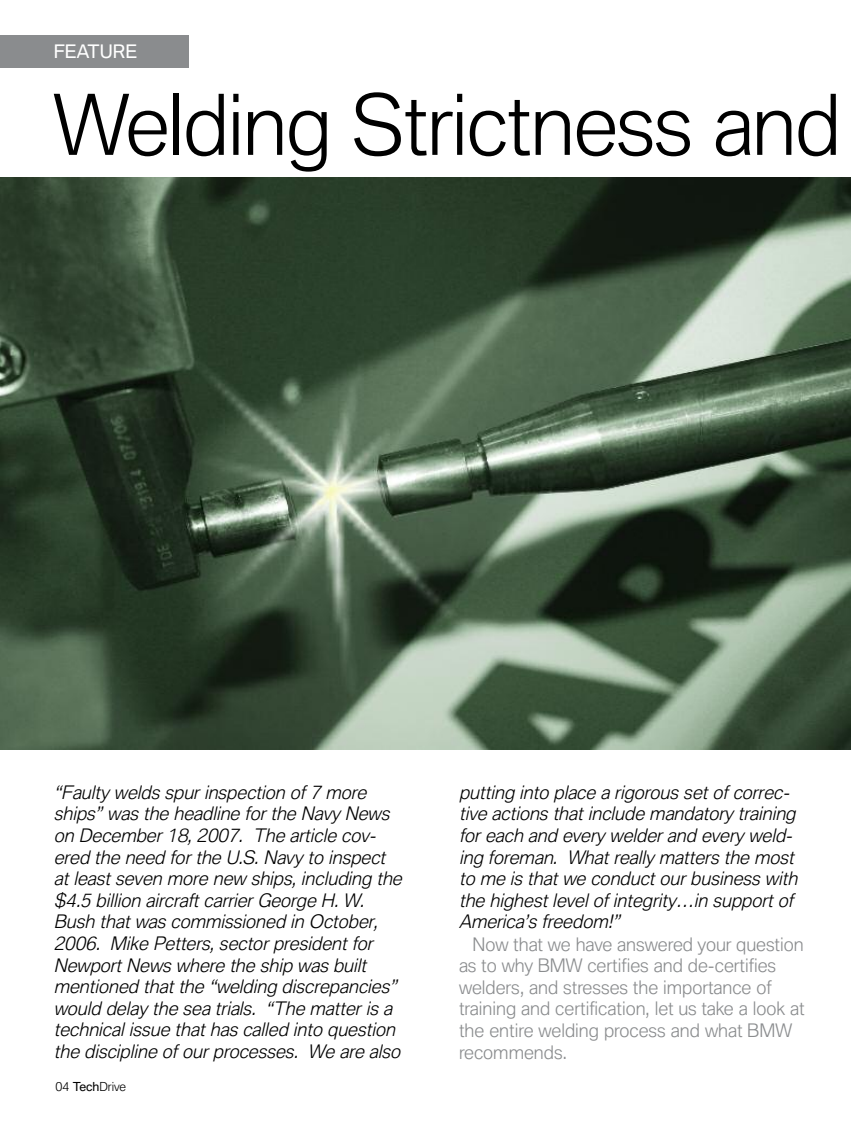
<style>
.page{position:relative;width:851px;height:1134px;background:#fff}
.page>*{position:absolute;margin:0;border:0;box-sizing:border-box;transform-origin:0 0}
.t1{font:300 81px "BMW Type";letter-spacing:-.02em;color:#000}
.t2{font:italic 300 18px/21.6px "BMW Type";color:#000}
.t3{font:300 18px/21.6px "BMW Type";color:#8a8c8e}
.t4{font:18px "BMW Type";color:#fff}
.t5{font:300 12px "BMW Type";color:#000}
.s1{font-weight:400}
</style>
<div class="page">
<div style="left:0;top:35px;width:189px;height:33px;background:#8a8c8e"></div>
<img style="left:0;top:178px;width:850px;height:571px">
<p class="t4" style="left:54px;top:45px;width:85px">FEATURE</p>
<h1 class="t1" style="left:54px;top:94px;width:788px">Welding Strictness and</h1>
<p class="t2" style="left:54px;top:783px;width:353px">“Faulty welds spur inspection of 7 more ships” was the headline for the Navy News on December 18, 2007. The article cov&shy;ered the need for the U.S. Navy to inspect at least seven more new ships, including the $4.5 billion aircraft carrier George H. W.<br>Bush that was commissioned in October, 2006. Mike Petters, sector president for Newport News where the ship was built mentioned that the “welding discrepancies” would delay the sea trials. “The matter is a technical issue that has called into question the discipline of our processes. We are also</p>
<p class="t2" style="left:459px;top:783px;width:343px">putting into place a rigorous set of correc&shy;tive actions that include mandatory training for each and every welder and every weld&shy;ing foreman. What really matters the most to me is that we conduct our business with the highest level of integrity …in support of America’s freedom!”</p>
<p class="t3" style="left:459px;top:935px;width:347px;text-indent:14px">Now that we have answered your question as to why BMW certifies and de-certifies welders, and stresses the importance of training and certification, let us take a look at the entire welding process and what BMW recommends.</p>
<p class="t5" style="left:56px;top:1082px;width:72px">04 <span class="s1">Tech</span>Drive</p>
</div>
